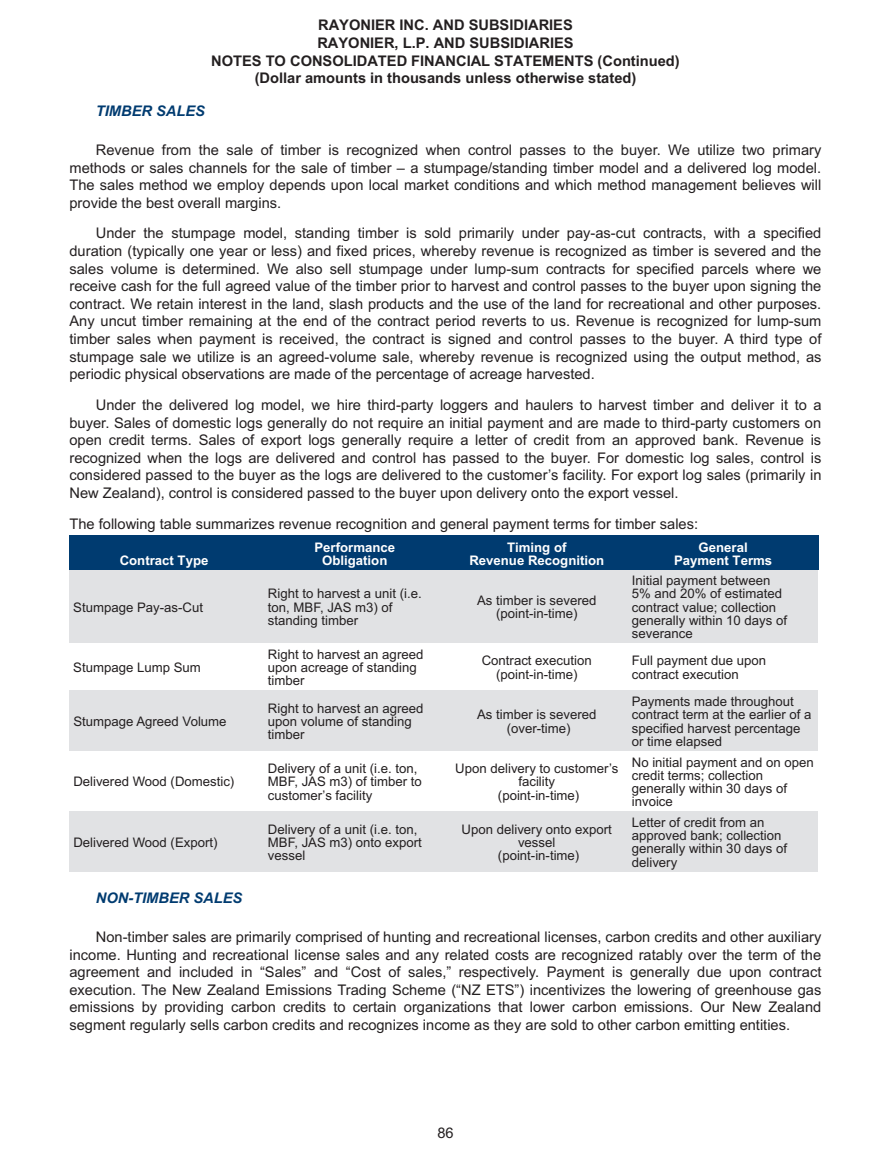
<style>
.page{position:relative;width:891px;height:1161px;background:#fff}
.page>*{position:absolute;margin:0;border:0;box-sizing:border-box;transform-origin:0 0}
.t1{font:14.7px/17.5px "Arial";color:#231f20;text-align:justify}
.t2{font:700 14.7px/17.5px "Arial";color:#231f20;text-align:center}
.t3{font:italic 700 14.7px "Arial";color:#003b70}
.t4{font:13.2px/13.2px "Arial";color:#231f20}
.t5{font:700 13.2px/13.2px "Arial";color:#fff;text-align:center}
</style>
<div class="page">
<div style="left:69px;top:570px;width:749px;height:73px;background:#e1e2e4"></div>
<div style="left:69px;top:691px;width:749px;height:60px;background:#e1e2e4"></div>
<div style="left:69px;top:812px;width:749px;height:60px;background:#e1e2e4"></div>
<div style="left:69px;top:536px;width:190px;height:34px;background:#003b70"></div>
<div style="left:259px;top:536px;width:5px;height:34px;background:#003b70"></div>
<div style="left:264px;top:536px;width:182px;height:34px;background:#003b70"></div>
<div style="left:446px;top:536px;width:5px;height:34px;background:#003b70"></div>
<div style="left:451px;top:536px;width:172px;height:34px;background:#003b70"></div>
<div style="left:623px;top:536px;width:5px;height:34px;background:#003b70"></div>
<div style="left:628px;top:536px;width:190px;height:34px;background:#003b70"></div>
<p class="t2" style="left:211px;top:17px;width:470px">RAYONIER INC. AND SUBSIDIARIES<br>RAYONIER, L.P. AND SUBSIDIARIES<br>NOTES TO CONSOLIDATED FINANCIAL STATEMENTS (Continued) (Dollar amounts in thousands unless otherwise stated)</p>
<p class="t3" style="left:96px;top:102px;width:111px">TIMBER SALES</p>
<p class="t1" style="left:69px;top:141px;width:753px;text-indent:26px">Revenue from the sale of timber is recognized when control passes to the buyer. We utilize two primary methods or sales channels for the sale of timber – a stumpage/standing timber model and a delivered log model.<br>The sales method we employ depends upon local market conditions and which method management believes will provide the best overall margins.</p>
<p class="t1" style="left:69px;top:225px;width:754px;text-indent:26px">Under the stumpage model, standing timber is sold primarily under pay-as-cut contracts, with a specified duration (typically one year or less) and fixed prices, whereby revenue is recognized as timber is severed and the sales volume is determined. We also sell stumpage under lump-sum contracts for specified parcels where we receive cash for the full agreed value of the timber prior to harvest and control passes to the buyer upon signing the contract. We retain interest in the land, slash products and the use of the land for recreational and other purposes.<br>Any uncut timber remaining at the end of the contract period reverts to us. Revenue is recognized for lump-sum timber sales when payment is received, the contract is signed and control passes to the buyer. A third type of stumpage sale we utilize is an agreed-volume sale, whereby revenue is recognized using the output method, as periodic physical observations are made of the percentage of acreage harvested.</p>
<p class="t1" style="left:69px;top:396px;width:754px;text-indent:26px">Under the delivered log model, we hire third-party loggers and haulers to harvest timber and deliver it to a buyer. Sales of domestic logs generally do not require an initial payment and are made to third-party customers on open credit terms. Sales of export logs generally require a letter of credit from an approved bank. Revenue is recognized when the logs are delivered and control has passed to the buyer. For domestic log sales, control is considered passed to the buyer as the logs are delivered to the customer’s facility. For export log sales (primarily in New Zealand), control is considered passed to the buyer upon delivery onto the export vessel.</p>
<p class="t1" style="left:69px;top:515px;width:630px">The following table summarizes revenue recognition and general payment terms for timber sales:</p>
<p class="t5" style="left:120px;top:554px;width:90px">Contract Type</p>
<p class="t5" style="left:315px;top:541px;width:82px">Performance<br>Obligation</p>
<p class="t5" style="left:469px;top:541px;width:136px">Timing of<br>Revenue Recognition</p>
<p class="t5" style="left:674px;top:541px;width:100px">General<br>Payment Terms</p>
<p class="t4" style="left:73px;top:601px;width:131px">Stumpage Pay-as-Cut</p>
<p class="t4" style="left:73px;top:661px;width:129px">Stumpage Lump Sum</p>
<p class="t4" style="left:73px;top:715px;width:155px">Stumpage Agreed Volume</p>
<p class="t4" style="left:73px;top:775px;width:163px">Delivered Wood (Domestic)</p>
<p class="t4" style="left:73px;top:836px;width:146px">Delivered Wood (Export)</p>
<p class="t4" style="left:268px;top:587px;width:155px">Right to harvest a unit (i.e. ton, MBF, JAS m3) of standing timber</p>
<p class="t4" style="left:477px;top:594px;width:121px;text-align:center">As timber is severed (point-in-time)</p>
<p class="t4" style="left:632px;top:574px;width:157px">Initial payment between<br>5% and 20% of estimated contract value; collection generally within 10 days of severance</p>
<p class="t4" style="left:268px;top:648px;width:157px">Right to harvest an agreed upon acreage of standing timber</p>
<p class="t4" style="left:482px;top:654px;width:111px;text-align:center">Contract execution (point-in-time)</p>
<p class="t4" style="left:632px;top:654px;width:136px">Full payment due upon contract execution</p>
<p class="t4" style="left:268px;top:702px;width:157px">Right to harvest an agreed upon volume of standing timber</p>
<p class="t4" style="left:477px;top:708px;width:121px;text-align:center">As timber is severed (over-time)</p>
<p class="t4" style="left:632px;top:695px;width:181px">Payments made throughout contract term at the earlier of a specified harvest percentage or time elapsed</p>
<p class="t4" style="left:268px;top:762px;width:155px">Delivery of a unit (i.e. ton,<br>MBF, JAS m3) of timber to customer’s facility</p>
<p class="t4" style="left:455px;top:762px;width:164px;text-align:center">Upon delivery to customer’s facility<br>(point-in-time)</p>
<p class="t4" style="left:632px;top:756px;width:183px">No initial payment and on open credit terms; collection generally within 30 days of invoice</p>
<p class="t4" style="left:268px;top:823px;width:155px">Delivery of a unit (i.e. ton,<br>MBF, JAS m3) onto export vessel</p>
<p class="t4" style="left:462px;top:823px;width:152px;text-align:center">Upon delivery onto export vessel<br>(point-in-time)</p>
<p class="t4" style="left:632px;top:816px;width:157px">Letter of credit from an approved bank; collection generally within 30 days of delivery</p>
<p class="t3" style="left:96px;top:889px;width:148px">NON-TIMBER SALES</p>
<p class="t1" style="left:69px;top:928px;width:753px;text-indent:26px">Non-timber sales are primarily comprised of hunting and recreational licenses, carbon credits and other auxiliary income. Hunting and recreational license sales and any related costs are recognized ratably over the term of the agreement and included in “Sales” and “Cost of sales,” respectively. Payment is generally due upon contract execution. The New Zealand Emissions Trading Scheme (“NZ ETS”) incentivizes the lowering of greenhouse gas emissions by providing carbon credits to certain organizations that lower carbon emissions. Our New Zealand segment regularly sells carbon credits and recognizes income as they are sold to other carbon emitting entities.</p>
<p class="t1" style="left:437px;top:1124px;width:18px">86</p>
</div>
